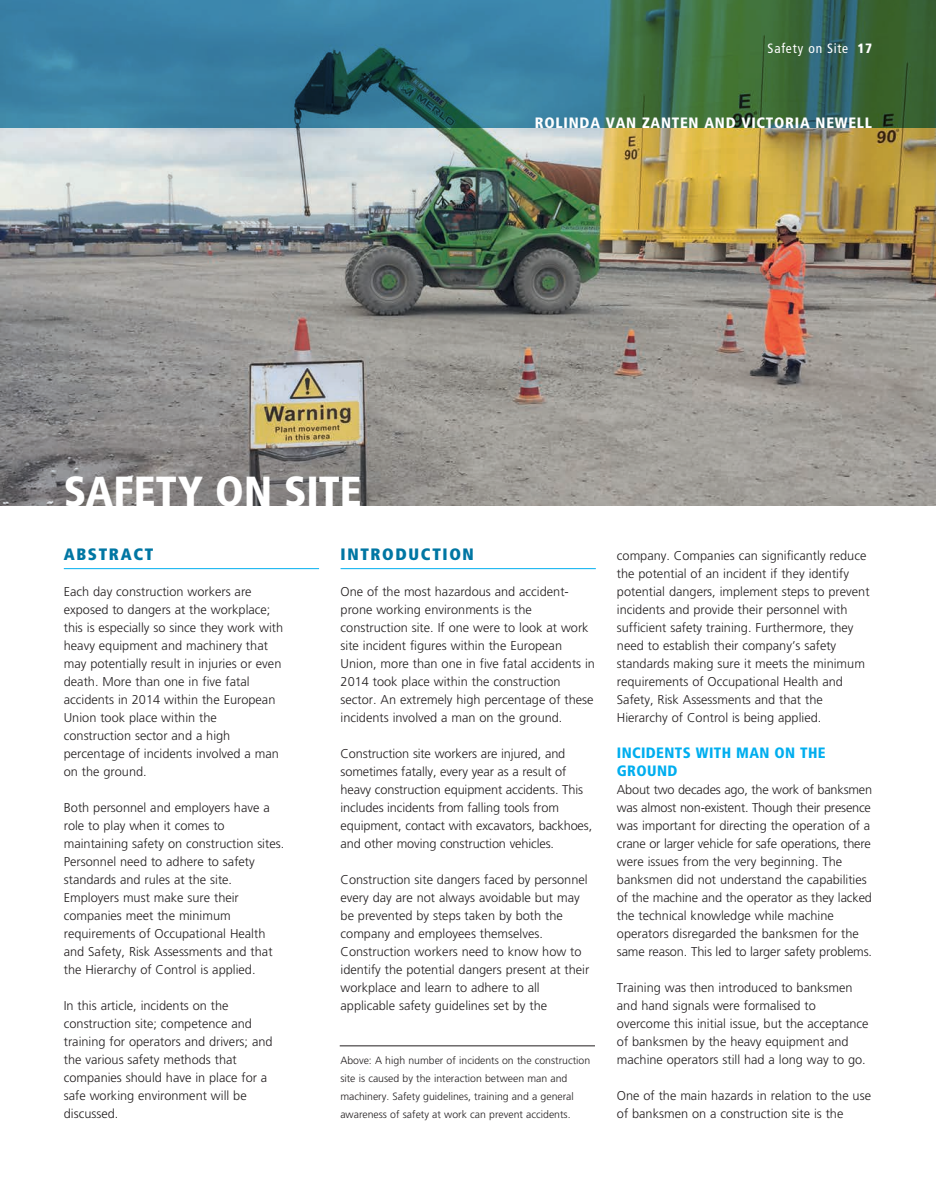
<style>
.page{position:relative;width:936px;height:1191px;background:#fff}
.page>*{position:absolute;margin:0;border:0;box-sizing:border-box;transform-origin:0 0}
.t1{font:900 condensed 42px "Frutiger LT Std";letter-spacing:.005em;color:#fff}
.t2{font:900 condensed 16.5px "Frutiger LT Std";letter-spacing:.1em;color:#0076a3}
.t3{font:900 condensed 15px "Frutiger LT Std";letter-spacing:.05em;color:#fff}
.t4{font:900 condensed 15px/18px "Frutiger LT Std";letter-spacing:.025em;color:#00aeef}
.t5{font:condensed 13.5px "Frutiger LT Std";letter-spacing:.055em;color:#fff}
.t6{font:300 12.75px/18px "Frutiger LT Std";color:#231f20}
.t7{font:300 10.5px/18px "Frutiger LT Std";color:#231f20}
.s1{font-weight:900}
</style>
<div class="page">
<hr style="left:64px;top:568px;width:255px;height:1px;background:#00aeef">
<hr style="left:340px;top:568px;width:255px;height:1px;background:#00aeef">
<img style="left:0;top:128px;width:935px;height:378px">
<svg style="left:0;top:0;width:935px;height:128px;background:#38767d"></svg>
<hr style="left:340px;top:1045px;width:255px;height:1px;background:#231f20">
<p class="t5" style="left:767px;top:40px;width:106px">Safety on Site <span class="s1">17</span></p>
<h1 class="t1" style="left:64px;top:466px;width:299px">SAFETY ON SITE</h1>
<p class="t3" style="left:535px;top:113px;width:339px">ROLINDA VAN ZANTEN AND VICTORIA NEWELL</p>
<p class="t2" style="left:64px;top:544px;width:91px">ABSTRACT</p>
<p class="t6" style="left:64px;top:582px;width:221px">Each day construction workers are exposed to dangers at the workplace; this is especially so since they work with heavy equipment and machinery that may potentially result in injuries or even death. More than one in five fatal accidents in 2014 within the European Union took place within the construction sector and a high percentage of incidents involved a man on the ground.</p>
<p class="t6" style="left:64px;top:798px;width:222px">Both personnel and employers have a role to play when it comes to maintaining safety on construction sites.<br>Personnel need to adhere to safety standards and rules at the site.<br>Employers must make sure their companies meet the minimum requirements of Occupational Health and Safety, Risk Assessments and that the Hierarchy of Control is applied.</p>
<p class="t6" style="left:64px;top:996px;width:210px">In this article, incidents on the construction site; competence and training for operators and drivers; and the various safety methods that companies should have in place for a safe working environment will be discussed.</p>
<p class="t2" style="left:340px;top:544px;width:135px">INTRODUCTION</p>
<p class="t6" style="left:340px;top:582px;width:256px">One of the most hazardous and accident&shy;prone working environments is the construction site. If one were to look at work site incident figures within the European Union, more than one in five fatal accidents in 2014 took place within the construction sector. An extremely high percentage of these incidents involved a man on the ground.</p>
<p class="t6" style="left:340px;top:744px;width:253px">Construction site workers are injured, and sometimes fatally, every year as a result of heavy construction equipment accidents. This includes incidents from falling tools from equipment, contact with excavators, backhoes, and other moving construction vehicles.</p>
<p class="t6" style="left:340px;top:870px;width:250px">Construction site dangers faced by personnel every day are not always avoidable but may be prevented by steps taken by both the company and employees themselves.<br>Construction workers need to know how to identify the potential dangers present at their workplace and learn to adhere to all applicable safety guidelines set by the</p>
<p class="t7" style="left:340px;top:1051px;width:251px">Above: A high number of incidents on the construction site is caused by the interaction between man and machinery. Safety guidelines, training and a general awareness of safety at work can prevent accidents.</p>
<p class="t6" style="left:617px;top:546px;width:254px">company. Companies can significantly reduce the potential of an incident if they identify potential dangers, implement steps to prevent incidents and provide their personnel with sufficient safety training. Furthermore, they need to establish their company’s safety standards making sure it meets the minimum requirements of Occupational Health and Safety, Risk Assessments and that the Hierarchy of Control is being applied.</p>
<p class="t4" style="left:617px;top:743px;width:210px">INCIDENTS WITH MAN ON THE<br>GROUND</p>
<p class="t6" style="left:617px;top:780px;width:257px">About two decades ago, the work of banksmen was almost non-existent. Though their presence was important for directing the operation of a crane or larger vehicle for safe operations, there were issues from the very beginning. The banksmen did not understand the capabilities of the machine and the operator as they lacked the technical knowledge while machine operators disregarded the banksmen for the same reason. This led to larger safety problems.</p>
<p class="t6" style="left:617px;top:978px;width:253px">Training was then introduced to banksmen and hand signals were formalised to overcome this initial issue, but the acceptance of banksmen by the heavy equipment and machine operators still had a long way to go.</p>
<p class="t6" style="left:617px;top:1086px;width:256px">One of the main hazards in relation to the use of banksmen on a construction site is the</p>
</div>
